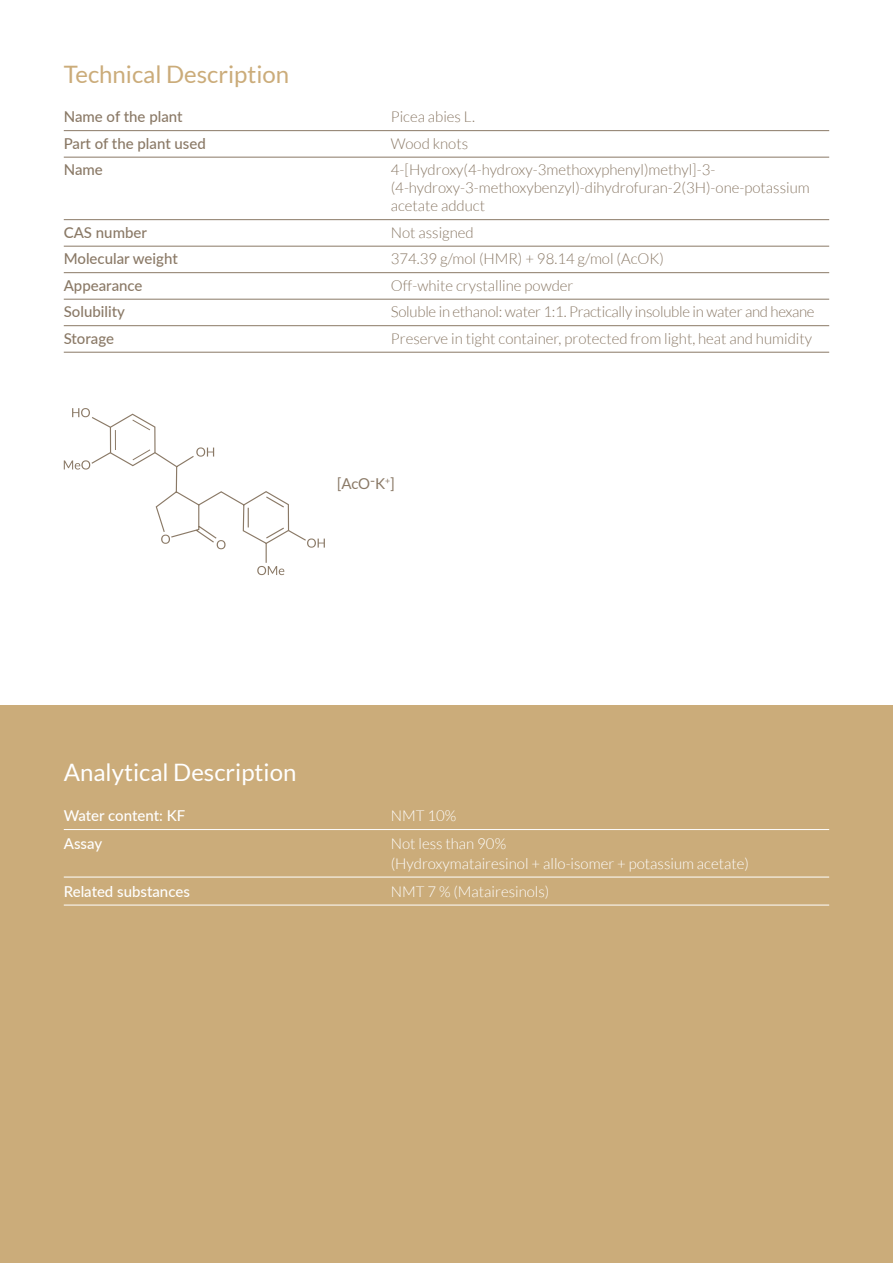
<style>
.page{position:relative;width:893px;height:1263px;background:#fff}
.page>*{position:absolute;margin:0;border:0;box-sizing:border-box;transform-origin:0 0}
.t1{font:24px "Lato";color:#fff}
.t2{font:24px "Lato";color:#cbac7a}
.t3{font:300 15px/18px "Lato";color:#8a7966}
.table_white{font:300 15px/19.5px "Lato";color:#fff}
.t4{font:500 15px "Lato";color:#8a7966}
.table_white-2{font:500 15px "Lato";color:#fff}
.t5{font:15px "Lato";color:#8a7966}
</style>
<div class="page">
<div style="left:0;top:706px;width:893px;height:557px;background:#cbac7a"></div>
<hr style="left:64px;top:130px;width:765px;height:1px;background:#8a7966">
<hr style="left:64px;top:157px;width:765px;height:1px;background:#8a7966">
<hr style="left:64px;top:219px;width:765px;height:1px;background:#8a7966">
<hr style="left:64px;top:246px;width:765px;height:1px;background:#8a7966">
<hr style="left:64px;top:272px;width:765px;height:1px;background:#8a7966">
<hr style="left:64px;top:299px;width:765px;height:1px;background:#8a7966">
<hr style="left:64px;top:325px;width:765px;height:1px;background:#8a7966">
<hr style="left:64px;top:352px;width:765px;height:1px;background:#8a7966">
<hr style="left:64px;top:829px;width:765px;height:1px;background:#fff">
<hr style="left:64px;top:877px;width:765px;height:1px;background:#fff">
<hr style="left:64px;top:905px;width:765px;height:1px;background:#fff">
<svg style="left:64px;top:408px;width:261px;height:167px"></svg>
<p class="t2" style="left:64px;top:61px;width:227px">Technical Description</p>
<p class="t4" style="left:64px;top:106px;width:120px">Name of the plant</p>
<p class="t3" style="left:391px;top:108px;width:86px">Picea abies L.</p>
<p class="t4" style="left:64px;top:133px;width:144px">Part of the plant used</p>
<p class="t3" style="left:391px;top:135px;width:79px">Wood knots</p>
<p class="t4" style="left:64px;top:159px;width:41px">Name</p>
<p class="t3" style="left:391px;top:161px;width:420px">4-[Hydroxy(4-hydroxy-3methoxyphenyl)methyl]-3- (4-hydroxy-3-methoxybenzyl)-dihydrofuran-2(3H)-one-potassium acetate adduct</p>
<p class="t4" style="left:64px;top:222px;width:85px">CAS number</p>
<p class="t3" style="left:391px;top:224px;width:84px">Not assigned</p>
<p class="t4" style="left:64px;top:248px;width:115px">Molecular weight</p>
<p class="t3" style="left:391px;top:250px;width:275px">374.39 g/mol (HMR) + 98.14 g/mol (AcOK)</p>
<p class="t4" style="left:64px;top:275px;width:80px">Appearance</p>
<p class="t3" style="left:391px;top:277px;width:184px">Off-white crystalline powder</p>
<p class="t4" style="left:64px;top:301px;width:63px">Solubility</p>
<p class="t3" style="left:391px;top:303px;width:425px">Soluble in ethanol: water 1:1. Practically insoluble in water and hexane</p>
<p class="t4" style="left:64px;top:328px;width:52px">Storage</p>
<p class="t3" style="left:391px;top:330px;width:423px">Preserve in tight container, protected from light, heat and humidity</p>
<h2 class="t5" style="left:337px;top:475px;width:59px">[AcO<sup>–</sup>K<sup>+</sup>]</h2>
<p class="t1" style="left:64px;top:758px;width:234px">Analytical Description</p>
<p class="table_white-2" style="left:64px;top:805px;width:123px">Water content: KF</p>
<p class="table_white" style="left:391px;top:806px;width:67px">NMT 10%</p>
<p class="table_white-2" style="left:64px;top:833px;width:40px">Assay</p>
<p class="table_white" style="left:391px;top:834px;width:360px">Not less than 90%<br>(Hydroxymatairesinol + allo-isomer + potassium acetate)</p>
<p class="table_white-2" style="left:64px;top:880px;width:128px">Related substances</p>
<p class="table_white" style="left:391px;top:882px;width:160px">NMT 7 % (Matairesinols)</p>
</div>
